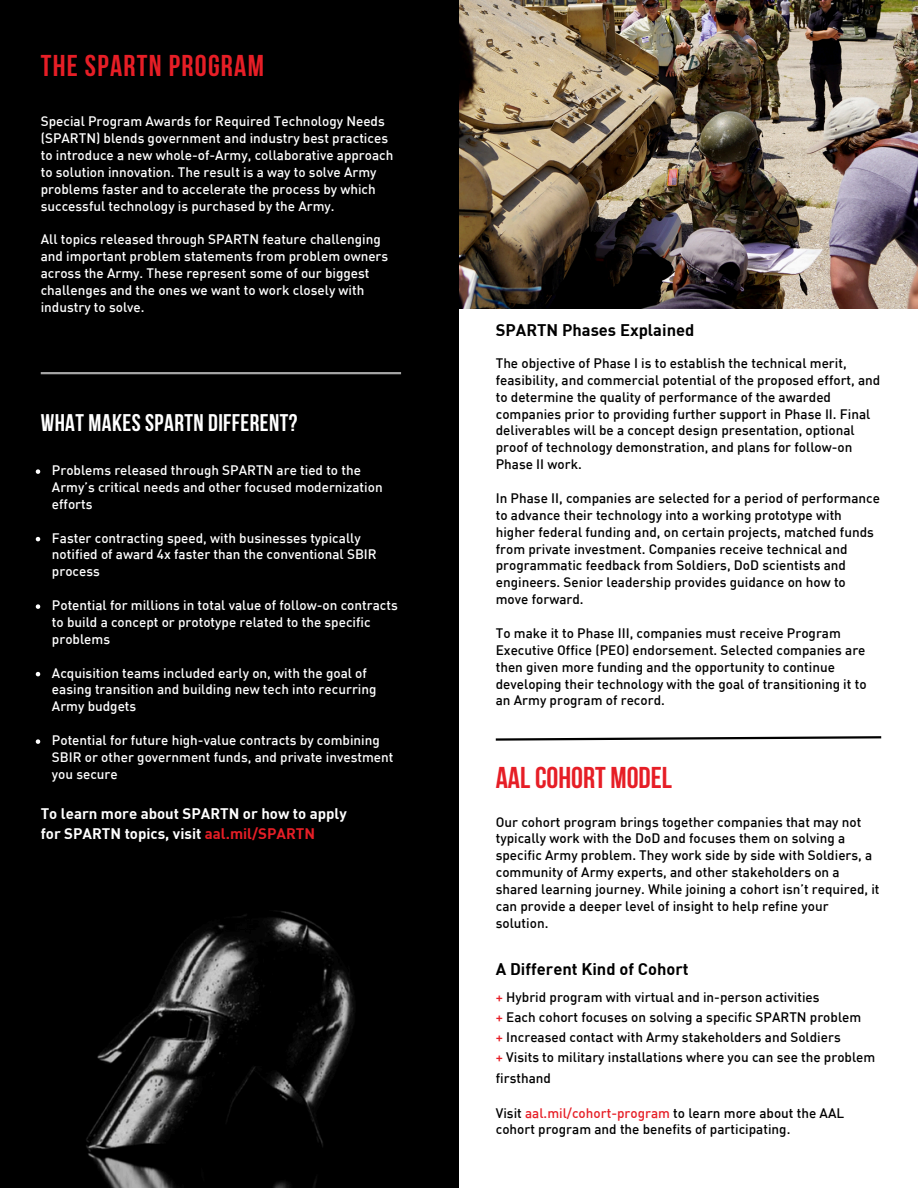
<style>
.page{position:relative;width:918px;height:1188px;background:#fff}
.page>*{position:absolute;margin:0;border:0;box-sizing:border-box;transform-origin:0 0}
.t1{font:700 30px "Bebas Neue";letter-spacing:.04em;color:#e61e26}
.t2{font:700 30px "Bebas Neue";color:#e61e26}
.t3{font:700 24px "Bebas Neue";letter-spacing:.015em;color:#fff}
.t4{font:700 16.5px "DIN";color:#000}
.t5{font:700 15px/20.2px "DIN";color:#fff}
.t6{font:500 13.5px/16.8px "DIN";color:#000}
.t7{font:500 13.5px/16.8px "DIN";color:#fff}
.s1{color:#e61e26}
</style>
<div class="page">
<div style="left:0;top:0;width:459px;height:1188px;background:#000"></div>
<img style="left:0;top:880px;width:364px;height:308px">
<svg style="left:495px;top:736px;width:387px;height:5px"></svg>
<hr style="left:41px;top:372px;width:360px;height:2px;background:#a6a6a6">
<img style="left:459px;top:0;width:459px;height:308px">
<svg style="left:36px;top:469px;width:4px;height:5px"></svg>
<svg style="left:36px;top:537px;width:4px;height:4px"></svg>
<svg style="left:36px;top:604px;width:4px;height:5px"></svg>
<svg style="left:36px;top:672px;width:4px;height:4px"></svg>
<svg style="left:36px;top:739px;width:4px;height:5px"></svg>
<h4 class="t1" style="left:41px;top:53px;width:225px">THE SPARTN PROGRAM</h4>
<h1 class="t7" style="left:41px;top:112px;width:354px">Special Program Awards for Required Technology Needs (SPARTN) blends government and industry best practices to introduce a new whole-of-Army, collaborative approach to solution innovation. The result is a way to solve Army problems faster and to accelerate the process by which successful technology is purchased by the Army.</h1>
<h4 class="t7" style="left:41px;top:230px;width:349px">All topics released through SPARTN feature challenging and important problem statements from problem owners across the Army. These represent some of our biggest challenges and the ones we want to work closely with industry to solve.</h4>
<h3 class="t3" style="left:41px;top:413px;width:258px">WHAT MAKES SPARTN DIFFERENT?</h3>
<p class="t7" style="left:52px;top:461px;width:332px">Problems released through SPARTN are tied to the<br>Army’s critical needs and other focused modernization efforts</p>
<p class="t7" style="left:52px;top:529px;width:326px">Faster contracting speed, with businesses typically notified of award 4x faster than the conventional SBIR process</p>
<h3 class="t7" style="left:52px;top:596px;width:347px">Potential for millions in total value of follow-on contracts to build a concept or prototype related to the specific problems</h3>
<p class="t7" style="left:52px;top:664px;width:326px">Acquisition teams included early on, with the goal of easing transition and building new tech into recurring<br>Army budgets</p>
<p class="t7" style="left:52px;top:731px;width:343px">Potential for future high-value contracts by combining<br>SBIR or other government funds, and private investment you secure</p>
<h1 class="t5" style="left:41px;top:802px;width:308px">To learn more about SPARTN or how to apply for SPARTN topics, visit <span class="s1">aal.mil/SPARTN</span></h1>
<p class="t4" style="left:496px;top:319px;width:200px">SPARTN Phases Explained</p>
<h4 class="t6" style="left:496px;top:354px;width:386px">The objective of Phase I is to establish the technical merit, feasibility, and commercial potential of the proposed effort, and to determine the quality of performance of the awarded companies prior to providing further support in Phase II. Final deliverables will be a concept design presentation, optional proof of technology demonstration, and plans for follow-on Phase II work.</h4>
<h4 class="t6" style="left:496px;top:489px;width:386px">In Phase II, companies are selected for a period of performance to advance their technology into a working prototype with higher federal funding and, on certain projects, matched funds from private investment. Companies receive technical and programmatic feedback from Soldiers, DoD scientists and engineers. Senior leadership provides guidance on how to move forward.</h4>
<h4 class="t6" style="left:496px;top:624px;width:372px">To make it to Phase III, companies must receive Program Executive Office (PEO) endorsement. Selected companies are then given more funding and the opportunity to continue developing their technology with the goal of transitioning it to an Army program of record.</h4>
<p class="t2" style="left:496px;top:765px;width:178px">AALCOHORT MODEL</p>
<p class="t6" style="left:496px;top:813px;width:385px">Our cohort program brings together companies that may not typically work with the DoD and focuses them on solving a specific Army problem. They work side by side with Soldiers, a community of Army experts, and other stakeholders on a shared learning journey. While joining a cohort isn’t required, it can provide a deeper level of insight to help refine your solution.</p>
<p class="t4" style="left:496px;top:959px;width:194px">A Different Kind of Cohort</p>
<h2 class="t6" style="left:496px;top:986px;width:381px;line-height:20.2px"><span class="s1">+</span> Hybrid program with virtual and in-person activities<br><span class="s1">+</span> Each cohort focuses on solving a specific SPARTN problem<br><span class="s1">+</span> Increased contact with Army stakeholders and Soldiers<br><span class="s1">+</span> Visits to military installations where you can see the problem firsthand</h2>
<p class="t6" style="left:496px;top:1104px;width:350px">Visit <span class="s1">aal.mil/cohort-program</span> to learn more about the AAL cohort program and the benefits of participating.</p>
</div>
